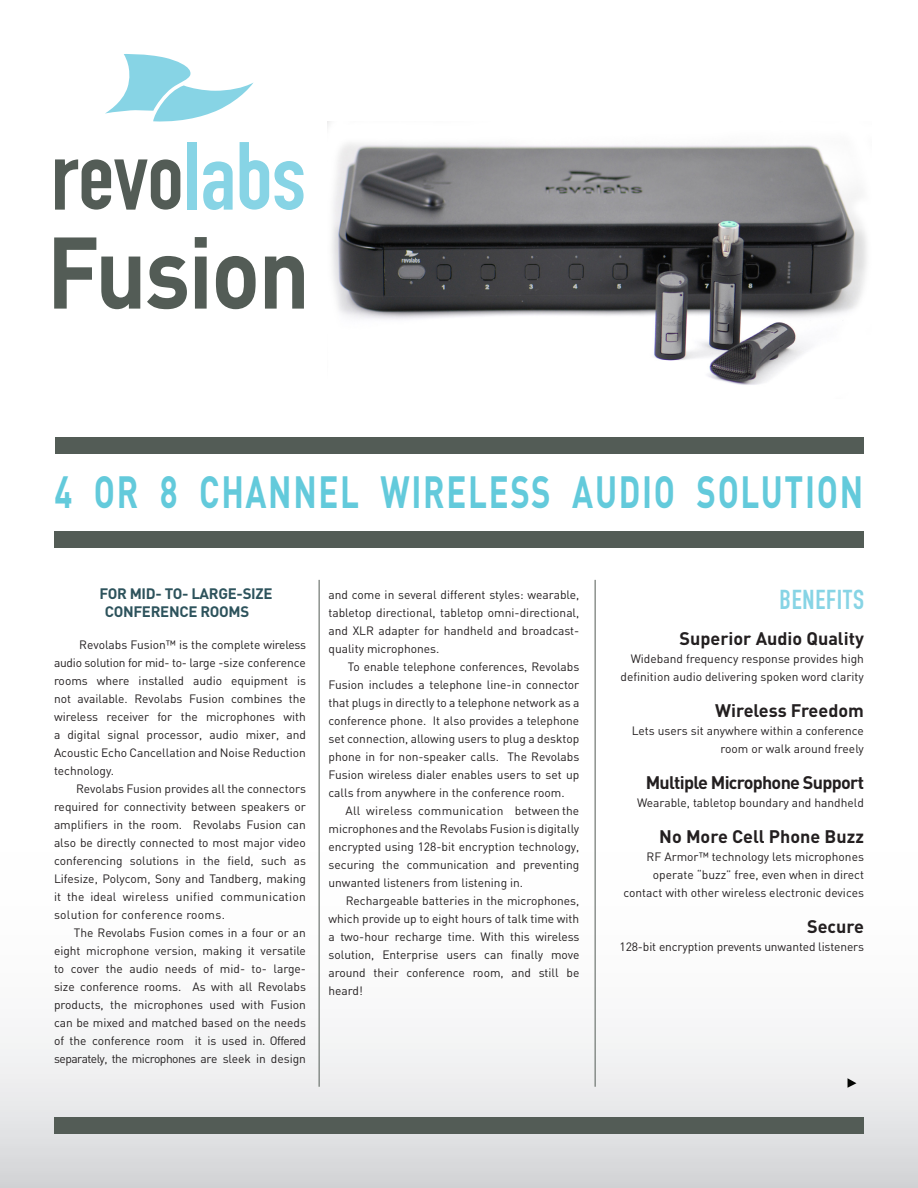
<style>
.page{position:relative;width:918px;height:1188px;background:#fff}
.page>*{position:absolute;margin:0;border:0;box-sizing:border-box;transform-origin:0 0}
.t1{font:700 99.9px "DIN";color:#535c56;scale:.9 1}
.t2{font:700 44.55px "DIN";letter-spacing:.05em;color:#63cadb;scale:.74 1}
.t3{font:27px "Converse DIN Engschrift Alt";letter-spacing:.03em;color:#87d4e5}
.t4{font:700 18px "DIN";color:#231f20}
.t5{font:700 18px "DIN";letter-spacing:-.04em;color:#231f20}
.t6{font:700 15px/18px "DIN";letter-spacing:-.02em;color:#2d535c}
.Default{font:12px/18px "DIN";color:#231f20;text-align:justify}
</style>
<div class="page">
<svg style="left:0;top:634px;width:918px;height:554px"></svg>
<div style="left:54px;top:531px;width:810px;height:17px;background:#535c56"></div>
<div style="left:188px;top:142px;width:9px;height:68px;background:#87d4e5"></div>
<svg style="left:240px;top:142px;width:64px;height:68px"></svg>
<svg style="left:203px;top:161px;width:30px;height:49px"></svg>
<svg style="left:55px;top:159px;width:125px;height:51px"></svg>
<svg style="left:105px;top:54px;width:149px;height:68px"></svg>
<div style="left:54px;top:1118px;width:810px;height:16px;background:#535c56"></div>
<div style="left:56px;top:438px;width:808px;height:16px;background:#535c56"></div>
<hr style="left:319px;top:580px;width:1px;height:507px;background:#535c56">
<hr style="left:595px;top:580px;width:1px;height:507px;background:#535c56">
<img style="left:327px;top:122px;width:540px;height:263px">
<svg style="left:848px;top:1078px;width:8px;height:10px"></svg>
<p class="t1" style="left:47px;top:207px;width:294px">Fusion</p>
<p class="t2" style="left:54px;top:463px;width:1094px">4 or 8 Channel wireless audio solution</p>
<p class="t6" style="left:105px;top:584px;width:167px;text-indent:-5px">For mid- to- LARGE-size<br>Conference rOOms</p>
<p class="Default" style="left:54px;top:636px;width:254px;text-indent:25px">Revolabs Fusion™ is the complete wireless audio solution for mid- to- large -size conference rooms where installed audio equipment is not available. Revolabs Fusion combines the wireless receiver for the microphones with a digital signal processor, audio mixer, and Acoustic Echo Cancellation and Noise Reduction technology.</p>
<p class="Default" style="left:54px;top:780px;width:254px;text-indent:22px">Revolabs Fusion provides all the connectors required for connectivity between speakers or amplifiers in the room. Revolabs Fusion can also be directly connected to most major video conferencing solutions in the field, such as Lifesize, Polycom, Sony and Tandberg, making it the ideal wireless unified communication solution for conference rooms.</p>
<p class="Default" style="left:54px;top:924px;width:254px;text-indent:20px">The Revolabs Fusion comes in a four or an eight microphone version, making it versatile to cover the audio needs of mid- to- large&shy;size conference rooms. As with all Revolabs products, the microphones used with Fusion can be mixed and matched based on the needs of the conference room it is used in. Offered separately, the microphones are sleek in design</p>
<p class="Default" style="left:328px;top:585px;width:252px">and come in several different styles: wearable, tabletop directional, tabletop omni-directional, and XLR adapter for handheld and broadcast&shy;quality microphones.</p>
<p class="Default" style="left:328px;top:657px;width:252px;text-indent:19px">To enable telephone conferences, Revolabs Fusion includes a telephone line-in connector that plugs in directly to a telephone network as a conference phone. It also provides a telephone set connection, allowing users to plug a desktop phone in for non-speaker calls. The Revolabs Fusion wireless dialer enables users to set up calls from anywhere in the conference room.</p>
<p class="Default" style="left:328px;top:801px;width:252px;text-indent:17px">All wireless communication between the microphones and the Revolabs Fusion is digitally encrypted using 128-bit encryption technology, securing the communication and preventing unwanted listeners from listening in.</p>
<p class="Default" style="left:328px;top:891px;width:252px;text-indent:17px">Rechargeable batteries in the microphones, which provide up to eight hours of talk time with a two-hour recharge time. With this wireless solution, Enterprise users can finally move around their conference room, and still be heard!</p>
<p class="t3" style="left:779px;top:584px;width:86px">BENEFITS</p>
<p class="t4" style="left:680px;top:627px;width:186px">Superior Audio Quality</p>
<p class="Default" style="left:621px;top:649px;width:245px;text-align:right">Wideband frequency response provides high definition audio delivering spoken word clarity</p>
<p class="t4" style="left:715px;top:699px;width:150px">Wireless Freedom</p>
<p class="Default" style="left:632px;top:721px;width:234px;text-align:right">Lets users sit anywhere within a conference room or walk around freely</p>
<p class="t5" style="left:646px;top:771px;width:220px">M ultiple M icrophone Support</p>
<p class="Default" style="left:637px;top:793px;width:228px">Wearable, tabletop boundary and handheld</p>
<p class="t4" style="left:659px;top:825px;width:206px">No More Cell Phone Buzz</p>
<p class="Default" style="left:623px;top:847px;width:242px;text-align:right">RF Armor™ technology lets microphones operate “buzz” free, even when in direct contact with other wireless electronic devices</p>
<p class="t4" style="left:807px;top:915px;width:58px">Secure</p>
<p class="Default" style="left:620px;top:937px;width:246px">128-bit encryption prevents unwanted listeners</p>
</div>
